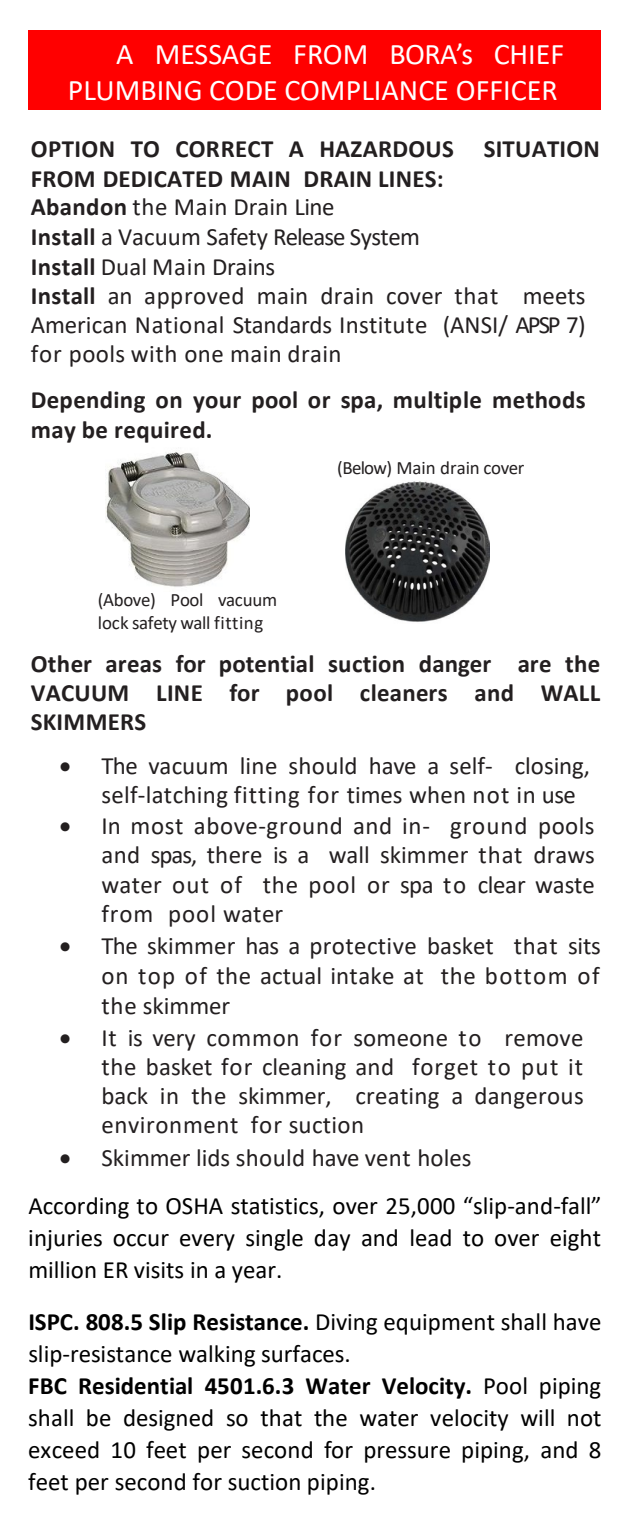
<style>
.page{position:relative;width:630px;height:1530px;background:#fff}
.page>*{position:absolute;margin:0;border:0;box-sizing:border-box;transform-origin:0 0}
.t1{font:30px/36.5px "Calibri";color:#fff;text-align:right}
.t2{font:25px/29px "Calibri";letter-spacing:.01em;color:#231f20;text-align:justify}
.t3{font:25px/32px "Calibri";color:#000;text-align:justify}
.t4{font:700 25px/29px "Calibri";letter-spacing:.01em;color:#231f20}
.t5{font:25px "Calibri";letter-spacing:-.02em;color:#231f20}
.t6{font:19px/22.5px "Calibri";letter-spacing:-.015em;color:#231f20}
.s1{font-weight:700}
</style>
<div class="page">
<div style="left:28px;top:30px;width:573px;height:79px;background:#f00"></div>
<img style="left:106px;top:452px;width:144px;height:135px">
<img style="left:346px;top:481px;width:144px;height:141px">
<p class="t1" style="left:68px;top:35px;width:498px">A MESSAGE FROM BORA’s CHIEF<br>PLUMBING CODE COMPLIANCE OFFICER</p>
<p class="t4" style="left:31px;top:133px;width:571px;line-height:30px">OPTION TO CORRECT A HAZARDOUS SITUATION<br>FROM DEDICATED MAIN DRAIN LINES:</p>
<p class="t2" style="left:31px;top:191px;width:305px"><span class="s1">Abandon</span> the Main Drain Line</p>
<p class="t5" style="left:31px;top:219px;width:391px"><span class="s1">Install</span> a Vacuum Safety Release System</p>
<p class="t2" style="left:31px;top:251px;width:246px"><span class="s1">Install</span> Dual Main Drains</p>
<p class="t2" style="left:31px;top:280px;width:557px"><span class="s1">Install</span> an approved main drain cover that meets American National Standards Institute (ANSI/ APSP 7) for pools with one main drain</p>
<p class="t4" style="left:31px;top:385px;width:557px">Depending on your pool or spa, multiple methods may be required.</p>
<p class="t6" style="left:98px;top:588px;width:181px">(Above) Pool vacuum lock safety wall fitting</p>
<p class="t6" style="left:337px;top:456px;width:189px">(Below) Main drain cover</p>
<p class="t4" style="left:31px;top:649px;width:571px;text-align:justify">Other areas for potential suction danger are the VACUUM LINE for pool cleaners and WALL SKIMMERS</p>
<p class="t2" style="left:102px;top:750px;width:490px;text-indent:-42px">• The vacuum line should have a self- closing, self-latching fitting for times when not in use</p>
<p class="t2" style="left:102px;top:811px;width:495px;text-indent:-42px">• In most above-ground and in- ground pools and spas, there is a wall skimmer that draws water out of the pool or spa to clear waste from pool water</p>
<p class="t2" style="left:102px;top:930px;width:501px;line-height:30px;text-indent:-42px">• The skimmer has a protective basket that sits on top of the actual intake at the bottom of the skimmer</p>
<p class="t2" style="left:102px;top:1022px;width:484px;text-indent:-42px">• It is very common for someone to remove the basket for cleaning and forget to put it back in the skimmer, creating a dangerous environment for suction</p>
<p class="t2" style="left:60px;top:1142px;width:414px">• Skimmer lids should have vent holes</p>
<p class="t3" style="left:28px;top:1189px;width:575px">According to OSHA statistics, over 25,000 “slip-and-fall” injuries occur every single day and lead to over eight million ER visits in a year.</p>
<p class="t3" style="left:28px;top:1305px;width:575px"><span class="s1">ISPC. 808.5 Slip Resistance.</span> Diving equipment shall have slip-resistance walking surfaces.</p>
<p class="t3" style="left:28px;top:1369px;width:575px"><span class="s1">FBC Residential 4501.6.3 Water Velocity.</span> Pool piping shall be designed so that the water velocity will not exceed 10 feet per second for pressure piping, and 8 feet per second for suction piping.</p>
</div>
